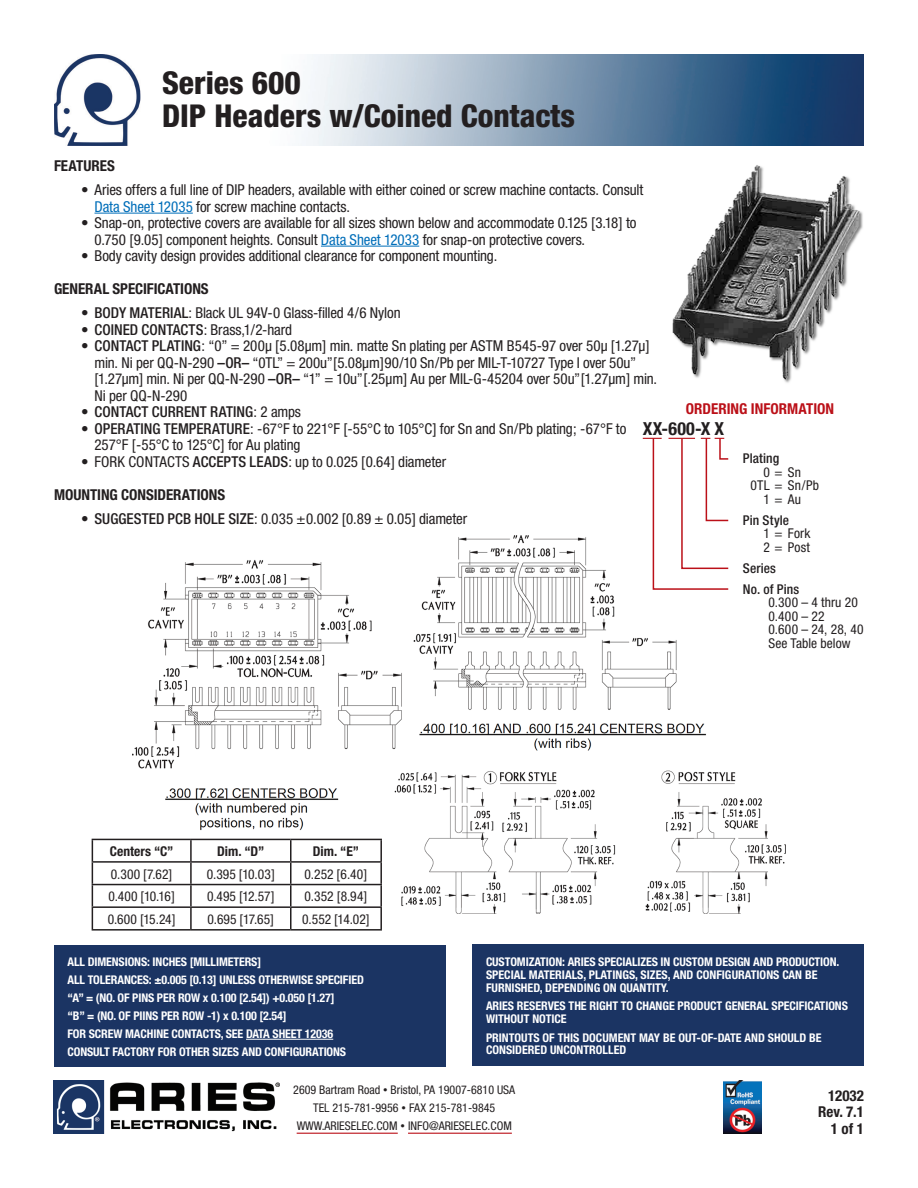
<style>
.page{position:relative;width:918px;height:1188px;background:#fff}
.page>*{position:absolute;margin:0;border:0;box-sizing:border-box;transform-origin:0 0}
.headline{font:800 condensed 31.5px "Helvetica Neue";color:#231f20}
.body{font:700 condensed 18px "Helvetica Neue";color:#231f20}
.body-2{font:condensed 15px/16.5px "Helvetica Neue";letter-spacing:-.01em;color:#231f20}
.body-3{font:700 condensed 15px "Helvetica Neue";color:#231f20}
.body-4{font:500 condensed 15px "Helvetica Neue";letter-spacing:.005em;color:#231f20}
.body-5{font:700 condensed 15px "Helvetica Neue";color:#bb1018}
.body-6{font:condensed 13.5px "Helvetica Neue";letter-spacing:.01em;color:#231f20}
.body-7{font:500 condensed 13.5px "Helvetica Neue";letter-spacing:.01em;color:#231f20}
.body-8{font:700 condensed 13.5px "Helvetica Neue";color:#231f20}
.t1{font:700 condensed 12px/18px "Helvetica Neue";letter-spacing:-.01em;color:#fff}
.t2{font:condensed 12px "Helvetica Neue";color:#231f20}
.s1{color:#006eb9}
.s2{font-weight:500}
.s3{font-weight:400}
.s4{font-size:9px}
</style>
<div class="page">
<img style="left:54px;top:54px;width:810px;height:92px">
<hr style="left:297px;top:1133px;width:101px;height:1px;background:#bb1018">
<hr style="left:408px;top:1133px;width:104px;height:1px;background:#bb1018">
<img style="left:54px;top:1080px;width:225px;height:54px">
<img style="left:724px;top:1080px;width:37px;height:54px">
<div style="left:473px;top:945px;width:391px;height:121px;background:#1b3463"></div>
<div style="left:54px;top:945px;width:391px;height:121px;background:#1b3463"></div>
<hr style="left:246px;top:1039px;width:87px;height:1px;background:#fff">
<img style="left:132px;top:535px;width:654px;height:378px">
<hr style="left:94px;top:213px;width:99px;height:1px;background:#006eb9">
<hr style="left:321px;top:246px;width:98px;height:1px;background:#006eb9">
<svg style="left:643px;top:437px;width:87px;height:154px"></svg>
<hr style="left:92px;top:839px;width:99px;height:1px;background:#231f20">
<hr style="left:191px;top:839px;width:100px;height:1px;background:#231f20">
<hr style="left:190px;top:840px;width:2px;height:21px;background:#231f20">
<hr style="left:291px;top:839px;width:91px;height:1px;background:#231f20">
<hr style="left:290px;top:840px;width:2px;height:21px;background:#231f20">
<hr style="left:380px;top:840px;width:2px;height:21px;background:#231f20">
<hr style="left:92px;top:861px;width:99px;height:2px;background:#231f20">
<hr style="left:191px;top:861px;width:100px;height:2px;background:#231f20">
<hr style="left:190px;top:863px;width:2px;height:21px;background:#231f20">
<hr style="left:291px;top:861px;width:91px;height:2px;background:#231f20">
<hr style="left:290px;top:863px;width:2px;height:21px;background:#231f20">
<hr style="left:380px;top:863px;width:2px;height:21px;background:#231f20">
<hr style="left:92px;top:884px;width:99px;height:1px;background:#231f20">
<hr style="left:191px;top:884px;width:100px;height:1px;background:#231f20">
<hr style="left:190px;top:885px;width:2px;height:21px;background:#231f20">
<hr style="left:291px;top:884px;width:91px;height:1px;background:#231f20">
<hr style="left:290px;top:885px;width:2px;height:21px;background:#231f20">
<hr style="left:380px;top:885px;width:2px;height:21px;background:#231f20">
<hr style="left:92px;top:906px;width:99px;height:2px;background:#231f20">
<svg style="left:92px;top:840px;width:1px;height:89px"></svg>
<hr style="left:191px;top:906px;width:100px;height:2px;background:#231f20">
<hr style="left:190px;top:908px;width:2px;height:21px;background:#231f20">
<hr style="left:291px;top:906px;width:91px;height:2px;background:#231f20">
<hr style="left:290px;top:908px;width:2px;height:21px;background:#231f20">
<hr style="left:380px;top:908px;width:2px;height:21px;background:#231f20">
<hr style="left:92px;top:929px;width:99px;height:2px;background:#231f20">
<hr style="left:191px;top:929px;width:100px;height:2px;background:#231f20">
<hr style="left:291px;top:929px;width:91px;height:2px;background:#231f20">
<img style="left:672px;top:165px;width:191px;height:218px">
<p class="headline" style="left:162px;top:63px;width:140px">Series 600</p>
<p class="headline" style="left:162px;top:96px;width:415px">DIP Headers w/Coined Contacts</p>
<p class="body-3" style="left:54px;top:157px;width:62px">FEATURES</p>
<p class="body-2" style="left:94px;top:181px;width:550px;text-indent:-14px">• Aries offers a full line of DIP headers, available with either coined or screw machine contacts. Consult<br><span class="s1">Data Sheet 12035</span> for screw machine contacts.</p>
<p class="body-2" style="left:94px;top:214px;width:544px;text-indent:-14px">• Snap-on, protective covers are available for all sizes shown below and accommodate 0.125 [3.18] to<br>0.750 [9.05] component heights. Consult <span class="s1">Data Sheet 12033</span> for snap-on protective covers.</p>
<p class="body-2" style="left:81px;top:247px;width:418px">• Body cavity design provides additional clearance for component mounting.</p>
<p class="body-3" style="left:54px;top:280px;width:156px">GENERAL SPECIFICATIONS</p>
<p class="body-2" style="left:81px;top:304px;width:321px">• <span class="s2">BODY MATERIAL</span>: Black UL 94V-0 Glass-filled 4/6 Nylon</p>
<p class="body-2" style="left:81px;top:321px;width:213px">• <span class="s2">COINED CONTACTS</span>: Brass,1/2-hard</p>
<p class="body-2" style="left:94px;top:337px;width:564px;text-indent:-14px">• <span class="s2">CONTACT PLATING</span>: “0” = 200µ [5.08μm] min. matte Sn plating per ASTM B545-97 over 50µ [1.27µ] min. Ni per QQ-N-290 <span class="s2">–OR–</span> “0TL” = 200u”[5.08μm]90/10 Sn/Pb per MIL-T-10727 Type I over 50u” [1.27μm] min. Ni per QQ-N-290 <span class="s2">–OR–</span> “1” = 10u”[.25μm] Au per MIL-G-45204 over 50u”[1.27μm] min.<br>Ni per QQ-N-290</p>
<p class="body-4" style="left:81px;top:403px;width:222px"><span class="s3">•</span> CONTACT CURRENT RATING<span class="s3">: 2 amps</span></p>
<p class="body-2" style="left:94px;top:420px;width:533px;text-indent:-14px">• <span class="s2">OPERATING TEMPERATURE</span>: -67°F to 221°F [-55°C to 105°C] for Sn and Sn/Pb plating; -67°F to<br>257°F [-55°C to 125°C] for Au plating</p>
<p class="body-2" style="left:81px;top:453px;width:367px">• FORK CONTACTS <span class="s2">ACCEPTS LEADS</span>: up to 0.025 [0.64] diameter</p>
<p class="body-3" style="left:54px;top:485px;width:173px">MOUNTING CONSIDERATIONS</p>
<p class="body-2" style="left:81px;top:510px;width:388px">• <span class="s2">SUGGESTED PCB HOLE SIZE</span>: 0.035 ±0.002 [0.89 ± 0.05] diameter</p>
<p class="body-5" style="left:686px;top:399px;width:150px">ORDERING INFORMATION</p>
<p class="body" style="left:643px;top:418px;width:83px">XX-600-X X</p>
<p class="body-7" style="left:743px;top:450px;width:38px">Plating</p>
<p class="body-6" style="left:763px;top:464px;width:39px">0=Sn</p>
<p class="body-6" style="left:751px;top:478px;width:70px">0TL = Sn/Pb</p>
<p class="body-6" style="left:763px;top:491px;width:39px">1=Au</p>
<p class="body-7" style="left:743px;top:512px;width:48px">Pin Style</p>
<p class="body-6" style="left:763px;top:526px;width:48px">1 = Fork</p>
<p class="body-6" style="left:763px;top:539px;width:48px">2 = Post</p>
<p class="body-7" style="left:743px;top:560px;width:35px">Series</p>
<p class="body-7" style="left:743px;top:581px;width:58px">No. of Pins</p>
<p class="body-6" style="left:768px;top:595px;width:91px">0.300 – 4 thru 20</p>
<p class="body-6" style="left:768px;top:608px;width:58px">0.400 – 22</p>
<p class="body-6" style="left:768px;top:622px;width:97px">0.600 – 24, 28, 40</p>
<p class="body-6" style="left:768px;top:635px;width:84px">See Table below</p>
<p class="body-8" style="left:110px;top:843px;width:65px">Centers “C”</p>
<p class="body-8" style="left:217px;top:843px;width:49px">Dim. “D”</p>
<p class="body-8" style="left:313px;top:843px;width:48px">Dim. “E”</p>
<p class="body-6" style="left:111px;top:866px;width:63px">0.300 [7.62]</p>
<p class="body-6" style="left:207px;top:866px;width:70px">0.395 [10.03]</p>
<p class="body-6" style="left:305px;top:866px;width:64px">0.252 [6.40]</p>
<p class="body-6" style="left:108px;top:889px;width:68px">0.400 [10.16]</p>
<p class="body-6" style="left:207px;top:889px;width:69px">0.495 [12.57]</p>
<p class="body-6" style="left:305px;top:889px;width:64px">0.352 [8.94]</p>
<p class="body-6" style="left:108px;top:911px;width:69px">0.600 [15.24]</p>
<p class="body-6" style="left:208px;top:911px;width:68px">0.695 [17.65]</p>
<p class="body-6" style="left:302px;top:911px;width:69px">0.552 [14.02]</p>
<p class="t1" style="left:67px;top:953px;width:298px">ALL DIMENSIONS: INCHES [MILLIMETERS]<br>ALL TOLERANCES: ±0.005 [0.13] UNLESS OTHERWISE SPECIFIED “A” = (NO. OF PINS PER ROW x 0.100 [2.54]) +0.050 [1.27]<br>“B” = (NO. OF PIINS PER ROW -1) x 0.100 [2.54]<br>FOR SCREW MACHINE CONTACTS, SEE DATA SHEET 12036<br>CONSULT FACTORY FOR OTHER SIZES AND CONFIGURATIONS</p>
<p class="t1" style="left:486px;top:955px;width:355px;line-height:12.8px">CUSTOMIZATION: ARIES SPECIALIZES IN CUSTOM DESIGN AND PRODUCTION.<br>SPECIAL MATERIALS, PLATINGS, SIZES, AND CONFIGURATIONS CAN BE<br>FURNISHED, DEPENDING ON QUANTITY.</p>
<p class="t1" style="left:486px;top:999px;width:364px;line-height:12.8px">ARIES RESERVES THE RIGHT TO CHANGE PRODUCT GENERAL SPECIFICATIONS<br>WITHOUT NOTICE</p>
<p class="t1" style="left:486px;top:1031px;width:337px;line-height:12px">PRINTOUTS OF THIS DOCUMENT MAY BE OUT-OF-DATE AND SHOULD BE<br>CONSIDERED UNCONTROLLED</p>
<p class="t2" style="left:293px;top:1083px;width:223px">2609 Bartram Road <span class="s4">•</span> Bristol, PA 19007-6810 USA</p>
<p class="t2" style="left:313px;top:1101px;width:184px">TEL 215-781-9956 <span class="s4">•</span> FAX 215-781-9845</p>
<p class="t2" style="left:297px;top:1119px;width:217px">WWW.ARIESELEC.COM <span class="s4">•</span> INFO@ARIESELEC.COM</p>
<p class="body-3" style="left:828px;top:1086px;width:37px">12032</p>
<p class="body-3" style="left:818px;top:1103px;width:47px">Rev. 7.1</p>
<p class="body-3" style="left:831px;top:1119px;width:35px">1 of 1</p>
</div>
